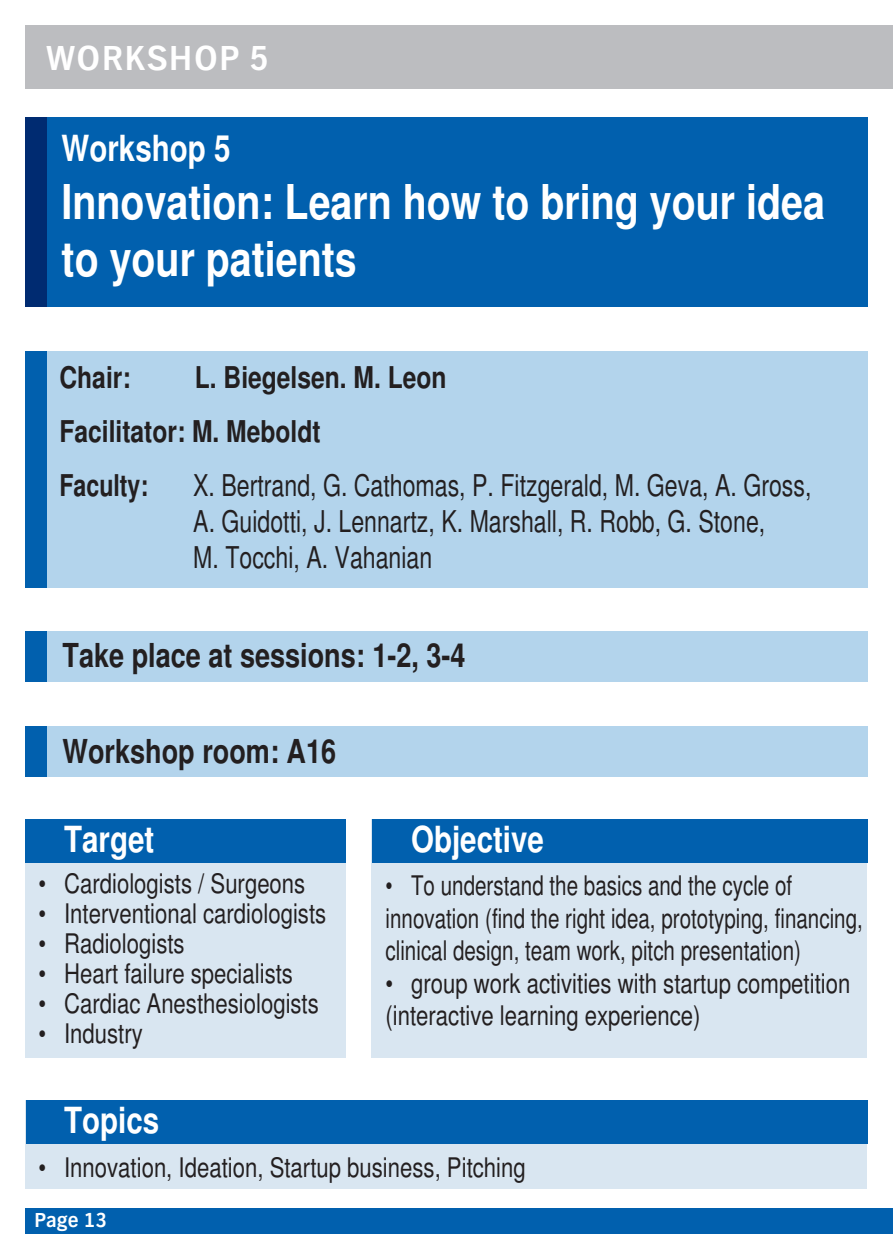
<style>
.page{position:relative;width:893px;height:1259px;background:#fff}
.page>*{position:absolute;margin:0;border:0;box-sizing:border-box;transform-origin:0 0}
.t1{font:700 condensed 48px/57.6px "Helvetica";color:#fff}
.t2{font:700 condensed 36px "Helvetica";color:#fff}
.t3{font:700 36px "TV Nord EF";letter-spacing:.05em;color:#fff}
.t4{font:700 condensed 33px "Helvetica";color:#231f20}
.t5{font:condensed 30px "Helvetica";color:#231f20;scale:.94 1}
.t6{font:700 condensed 30px "Helvetica";color:#231f20}
.t7{font:700 condensed 30px "Helvetica";color:#231f20;scale:.94 1}
.t8{font:condensed 27px/32.4px "Helvetica";color:#231f20}
.t9{font:condensed 27px/32.4px "Helvetica";color:#231f20;scale:.93 1}
.t10{font:700 21px "TV Nord EF";color:#fff}
</style>
<div class="page">
<div style="left:26px;top:26px;width:867px;height:63px;background:#bcbdc0"></div>
<div style="left:26px;top:1208px;width:867px;height:25px;background:#0160ae"></div>
<div style="left:44px;top:117px;width:823px;height:189px;background:#0160ae"></div>
<div style="left:44px;top:351px;width:823px;height:236px;background:#b3d4ec"></div>
<div style="left:26px;top:117px;width:21px;height:189px;background:#002b71"></div>
<div style="left:26px;top:351px;width:21px;height:236px;background:#0160ae"></div>
<div style="left:47px;top:631px;width:820px;height:50px;background:#b3d4ec"></div>
<div style="left:26px;top:631px;width:21px;height:50px;background:#0160ae"></div>
<div style="left:371px;top:819px;width:496px;height:238px;background:#d9e6f1"></div>
<div style="left:372px;top:818px;width:495px;height:44px;background:#0160ae"></div>
<div style="left:26px;top:819px;width:319px;height:239px;background:#d9e6f1"></div>
<div style="left:26px;top:818px;width:320px;height:44px;background:#0160ae"></div>
<div style="left:26px;top:1100px;width:841px;height:89px;background:#d9e6f1"></div>
<div style="left:26px;top:1099px;width:841px;height:44px;background:#0160ae"></div>
<div style="left:47px;top:726px;width:820px;height:50px;background:#b3d4ec"></div>
<div style="left:26px;top:726px;width:21px;height:50px;background:#0160ae"></div>
<p class="t3" style="left:47px;top:38px;width:224px">WORKSHOP 5</p>
<p class="t2" style="left:62px;top:127px;width:170px">Workshop 5</p>
<p class="t1" style="left:62px;top:172px;width:765px">Innovation: Learn how to bring your idea to your patients</p>
<p class="t6" style="left:60px;top:359px;width:73px">Chair:</p>
<p class="t6" style="left:195px;top:359px;width:253px">L. Biegelsen. M. Leon</p>
<p class="t6" style="left:60px;top:413px;width:263px">Facilitator: M. Meboldt</p>
<p class="t7" style="left:60px;top:467px;width:96px">Faculty:</p>
<p class="t5" style="left:193px;top:467px;width:659px">X. Bertrand, G. Cathomas, P. Fitzgerald, M. Geva, A. Gross,</p>
<p class="t5" style="left:193px;top:503px;width:610px">A. Guidotti, J. Lennartz, K. Marshall, R. Robb, G. Stone,</p>
<p class="t5" style="left:193px;top:539px;width:256px">M. Tocchi, A. Vahanian</p>
<p class="t4" style="left:63px;top:636px;width:405px">Take place at sessions: 1-2, 3-4</p>
<p class="t4" style="left:63px;top:731px;width:275px">Workshop room: A16</p>
<p class="t2" style="left:64px;top:818px;width:92px">Target</p>
<p class="t8" style="left:39px;top:867px;width:268px">• Cardiologists / Surgeons</p>
<p class="t8" style="left:39px;top:897px;width:289px">• Interventional cardiologists</p>
<p class="t8" style="left:39px;top:927px;width:148px">• Radiologists</p>
<p class="t8" style="left:39px;top:957px;width:256px">• Heart failure specialists</p>
<p class="t8" style="left:39px;top:987px;width:282px">• Cardiac Anesthesiologists</p>
<p class="t8" style="left:39px;top:1017px;width:106px">• Industry</p>
<p class="t2" style="left:411px;top:818px;width:134px">Objective</p>
<p class="t9" style="left:386px;top:869px;width:515px">• To understand the basics and the cycle of innovation (find the right idea, prototyping, financing, clinical design, team work, pitch presentation)</p>
<p class="t8" style="left:386px;top:966px;width:466px">• group work activities with startup competition (interactive learning experience)</p>
<p class="t2" style="left:64px;top:1099px;width:97px">Topics</p>
<p class="t8" style="left:39px;top:1150px;width:489px">• Innovation, Ideation, Startup business, Pitching</p>
<p class="t10" style="left:35px;top:1208px;width:74px">Page 13</p>
</div>
